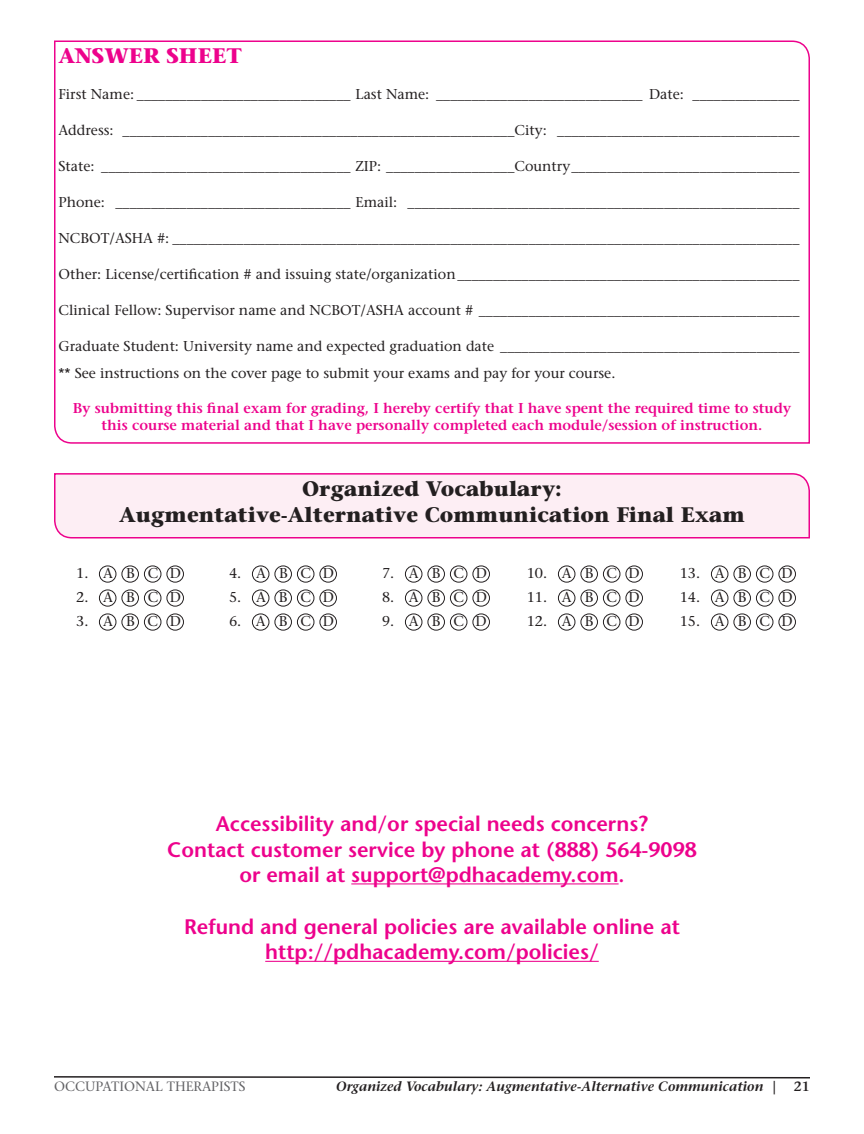
<style>
.page{position:relative;width:864px;height:1134px;background:#fff}
.page>*{position:absolute;margin:0;border:0;box-sizing:border-box;transform-origin:0 0}
.t1{font:600 21px/25.2px "Stone Sans Std";color:#ed028c;text-align:center}
.t2{font:700 21px/25.2px "Stone Serif Std";color:#231f20;text-align:center}
.t3{font:700 21px "Stone Serif Std";color:#ed028c}
.t4{font:500 14.25px/26.1px "Stone Serif Std";color:#231f20}
.t5{font:600 14.25px/17.1px "Stone Serif Std";color:#ed028c;text-align:center}
.t6{font:italic 600 13.5px "Stone Serif Std";color:#231f20}
.t7{font:500 13.5px "Stone Serif Std";color:#636366}
.t8{font:600 13.5px "Stone Serif Std";color:#231f20}
.s1{font-style:normal}
</style>
<div class="page">
<svg style="left:54px;top:1076px;width:756px;height:3px"></svg>
<svg style="left:54px;top:40px;width:756px;height:404px"></svg>
<hr style="left:351px;top:883px;width:268px;height:1px;background:#ed028c">
<hr style="left:265px;top:961px;width:334px;height:1px;background:#ed028c">
<svg style="left:54px;top:473px;width:756px;height:66px;background:#fce0ee"></svg>
<div style="left:99px;top:565px;width:17px;height:18px;border:1px solid #231f20;border-radius:50%"></div>
<div style="left:121px;top:565px;width:18px;height:18px;border:1px solid #231f20;border-radius:50%"></div>
<div style="left:144px;top:565px;width:17px;height:18px;border:1px solid #231f20;border-radius:50%"></div>
<div style="left:166px;top:565px;width:18px;height:18px;border:1px solid #231f20;border-radius:50%"></div>
<div style="left:252px;top:565px;width:17px;height:18px;border:1px solid #231f20;border-radius:50%"></div>
<div style="left:274px;top:565px;width:18px;height:18px;border:1px solid #231f20;border-radius:50%"></div>
<div style="left:297px;top:565px;width:17px;height:18px;border:1px solid #231f20;border-radius:50%"></div>
<div style="left:319px;top:565px;width:18px;height:18px;border:1px solid #231f20;border-radius:50%"></div>
<div style="left:405px;top:565px;width:17px;height:18px;border:1px solid #231f20;border-radius:50%"></div>
<div style="left:427px;top:565px;width:18px;height:18px;border:1px solid #231f20;border-radius:50%"></div>
<div style="left:450px;top:565px;width:17px;height:18px;border:1px solid #231f20;border-radius:50%"></div>
<div style="left:472px;top:565px;width:18px;height:18px;border:1px solid #231f20;border-radius:50%"></div>
<div style="left:558px;top:565px;width:17px;height:18px;border:1px solid #231f20;border-radius:50%"></div>
<div style="left:580px;top:565px;width:18px;height:18px;border:1px solid #231f20;border-radius:50%"></div>
<div style="left:603px;top:565px;width:17px;height:18px;border:1px solid #231f20;border-radius:50%"></div>
<div style="left:625px;top:565px;width:18px;height:18px;border:1px solid #231f20;border-radius:50%"></div>
<div style="left:711px;top:565px;width:17px;height:18px;border:1px solid #231f20;border-radius:50%"></div>
<div style="left:733px;top:565px;width:18px;height:18px;border:1px solid #231f20;border-radius:50%"></div>
<div style="left:756px;top:565px;width:17px;height:18px;border:1px solid #231f20;border-radius:50%"></div>
<div style="left:778px;top:565px;width:18px;height:18px;border:1px solid #231f20;border-radius:50%"></div>
<div style="left:99px;top:589px;width:17px;height:18px;border:1px solid #231f20;border-radius:50%"></div>
<div style="left:121px;top:589px;width:18px;height:18px;border:1px solid #231f20;border-radius:50%"></div>
<div style="left:144px;top:589px;width:17px;height:18px;border:1px solid #231f20;border-radius:50%"></div>
<div style="left:166px;top:589px;width:18px;height:18px;border:1px solid #231f20;border-radius:50%"></div>
<div style="left:252px;top:589px;width:17px;height:18px;border:1px solid #231f20;border-radius:50%"></div>
<div style="left:274px;top:589px;width:18px;height:18px;border:1px solid #231f20;border-radius:50%"></div>
<div style="left:297px;top:589px;width:17px;height:18px;border:1px solid #231f20;border-radius:50%"></div>
<div style="left:319px;top:589px;width:18px;height:18px;border:1px solid #231f20;border-radius:50%"></div>
<div style="left:405px;top:589px;width:17px;height:18px;border:1px solid #231f20;border-radius:50%"></div>
<div style="left:427px;top:589px;width:18px;height:18px;border:1px solid #231f20;border-radius:50%"></div>
<div style="left:450px;top:589px;width:17px;height:18px;border:1px solid #231f20;border-radius:50%"></div>
<div style="left:472px;top:589px;width:18px;height:18px;border:1px solid #231f20;border-radius:50%"></div>
<div style="left:558px;top:589px;width:17px;height:18px;border:1px solid #231f20;border-radius:50%"></div>
<div style="left:580px;top:589px;width:18px;height:18px;border:1px solid #231f20;border-radius:50%"></div>
<div style="left:603px;top:589px;width:17px;height:18px;border:1px solid #231f20;border-radius:50%"></div>
<div style="left:625px;top:589px;width:18px;height:18px;border:1px solid #231f20;border-radius:50%"></div>
<div style="left:711px;top:589px;width:17px;height:18px;border:1px solid #231f20;border-radius:50%"></div>
<div style="left:733px;top:589px;width:18px;height:18px;border:1px solid #231f20;border-radius:50%"></div>
<div style="left:756px;top:589px;width:17px;height:18px;border:1px solid #231f20;border-radius:50%"></div>
<div style="left:778px;top:589px;width:18px;height:18px;border:1px solid #231f20;border-radius:50%"></div>
<div style="left:99px;top:613px;width:17px;height:18px;border:1px solid #231f20;border-radius:50%"></div>
<div style="left:121px;top:613px;width:18px;height:18px;border:1px solid #231f20;border-radius:50%"></div>
<div style="left:144px;top:613px;width:17px;height:18px;border:1px solid #231f20;border-radius:50%"></div>
<div style="left:166px;top:613px;width:18px;height:18px;border:1px solid #231f20;border-radius:50%"></div>
<div style="left:252px;top:613px;width:17px;height:18px;border:1px solid #231f20;border-radius:50%"></div>
<div style="left:274px;top:613px;width:18px;height:18px;border:1px solid #231f20;border-radius:50%"></div>
<div style="left:297px;top:613px;width:17px;height:18px;border:1px solid #231f20;border-radius:50%"></div>
<div style="left:319px;top:613px;width:18px;height:18px;border:1px solid #231f20;border-radius:50%"></div>
<div style="left:405px;top:613px;width:17px;height:18px;border:1px solid #231f20;border-radius:50%"></div>
<div style="left:427px;top:613px;width:18px;height:18px;border:1px solid #231f20;border-radius:50%"></div>
<div style="left:450px;top:613px;width:17px;height:18px;border:1px solid #231f20;border-radius:50%"></div>
<div style="left:472px;top:613px;width:18px;height:18px;border:1px solid #231f20;border-radius:50%"></div>
<div style="left:558px;top:613px;width:17px;height:18px;border:1px solid #231f20;border-radius:50%"></div>
<div style="left:580px;top:613px;width:18px;height:18px;border:1px solid #231f20;border-radius:50%"></div>
<div style="left:603px;top:613px;width:17px;height:18px;border:1px solid #231f20;border-radius:50%"></div>
<div style="left:625px;top:613px;width:18px;height:18px;border:1px solid #231f20;border-radius:50%"></div>
<div style="left:711px;top:613px;width:17px;height:18px;border:1px solid #231f20;border-radius:50%"></div>
<div style="left:733px;top:613px;width:18px;height:18px;border:1px solid #231f20;border-radius:50%"></div>
<div style="left:756px;top:613px;width:17px;height:18px;border:1px solid #231f20;border-radius:50%"></div>
<div style="left:778px;top:613px;width:18px;height:18px;border:1px solid #231f20;border-radius:50%"></div>
<h1 class="t3" style="left:58px;top:43px;width:185px">ANSWER SHEET</h1>
<p class="t4" style="left:58px;top:81px;width:742px">First Name: ______________________________ Last Name: _____________________________ Date: _______________</p>
<p class="t4" style="left:58px;top:117px;width:743px">Address: _______________________________________________________City: __________________________________</p>
<p class="t4" style="left:58px;top:153px;width:742px">State: ___________________________________ ZIP: __________________Country________________________________</p>
<p class="t4" style="left:58px;top:189px;width:742px">Phone: _________________________________ Email: _______________________________________________________</p>
<p class="t4" style="left:58px;top:225px;width:742px">NCBOT/ASHA #: ________________________________________________________________________________________</p>
<p class="t4" style="left:58px;top:261px;width:743px">Other: License/certification # and issuing state/organization________________________________________________</p>
<p class="t4" style="left:58px;top:297px;width:743px">Clinical Fellow: Supervisor name and NCBOT/ASHA account # _____________________________________________</p>
<p class="t4" style="left:58px;top:333px;width:743px">Graduate Student: University name and expected graduation date __________________________________________ ** See instructions on the cover page to submit your exams and pay for your course.</p>
<p class="t5" style="left:73px;top:399px;width:720px">By submitting this final exam for grading, I hereby certify that I have spent the required time to study this course material and that I have personally completed each module/session of instruction.</p>
<h1 class="t2" style="left:119px;top:476px;width:627px">Organized Vocabulary:<br>Augmentative-Alternative Communication Final Exam</h1>
<p class="t4" style="left:76px;top:560px;width:106px">1. ABCD</p>
<p class="t4" style="left:76px;top:584px;width:106px">2. ABCD</p>
<p class="t4" style="left:76px;top:608px;width:106px">3. ABCD</p>
<p class="t4" style="left:229px;top:560px;width:106px">4. ABCD</p>
<p class="t4" style="left:229px;top:584px;width:106px">5. ABCD</p>
<p class="t4" style="left:229px;top:608px;width:106px">6. ABCD</p>
<p class="t4" style="left:382px;top:560px;width:106px">7. ABCD</p>
<p class="t4" style="left:382px;top:584px;width:106px">8. ABCD</p>
<p class="t4" style="left:382px;top:608px;width:106px">9. ABCD</p>
<p class="t4" style="left:527px;top:560px;width:115px">10. ABCD</p>
<p class="t4" style="left:527px;top:584px;width:115px">11. ABCD</p>
<p class="t4" style="left:527px;top:608px;width:115px">12. ABCD</p>
<p class="t4" style="left:680px;top:560px;width:115px">13. ABCD</p>
<p class="t4" style="left:680px;top:584px;width:115px">14. ABCD</p>
<p class="t4" style="left:680px;top:608px;width:115px">15. ABCD</p>
<h1 class="t1" style="left:167px;top:811px;width:531px">Accessibility and/or special needs concerns?<br>Contact customer service by phone at (888) 564-9098 or email at support@pdhacademy.com.</h1>
<h1 class="t1" style="left:184px;top:914px;width:497px">Refund and general policies are available online at http://pdhacademy.com/policies/</h1>
<p class="t7" style="left:54px;top:1078px;width:193px">OCCUPATIONAL THERAPISTS</p>
<p class="t6" style="left:336px;top:1078px;width:442px">Organized Vocabulary: Augmentative-Alternative Communication <span class="s1">|</span></p>
<p class="t8" style="left:794px;top:1078px;width:18px">21</p>
</div>
